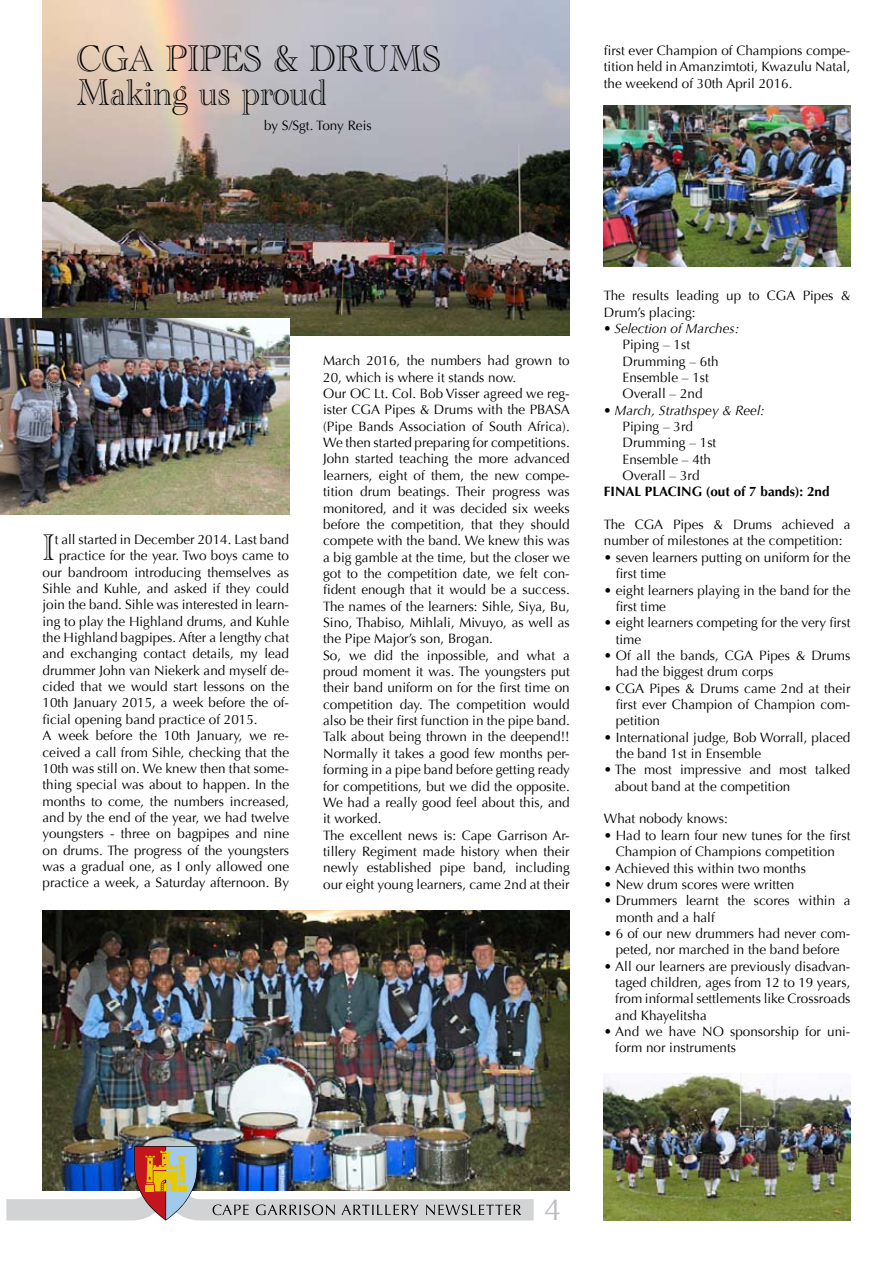
<style>
.page{position:relative;width:893px;height:1263px;background:#fff}
.page>*{position:absolute;margin:0;border:0;box-sizing:border-box;transform-origin:0 0}
.t1{font:38.25px/33.8px "Academy Engraved Let Plain";color:#000;scale:.9 1}
.t2{font:37.95px "Academy Engraved Let Plain";color:#000;scale:.9 1}
.t3{font:30.75px "Optima";color:#bcbdc0}
.t4{font:13.5px/16.4px "Optima";color:#000}
.t5{font:italic 13.5px "Optima";color:#000}
.t6{font:700 13.5px "Optima";color:#000}
</style>
<div class="page">
<img style="left:43px;top:0;width:527px;height:336px">
<img style="left:43px;top:910px;width:527px;height:281px">
<img style="left:604px;top:1074px;width:246px;height:146px">
<img style="left:6px;top:1146px;width:528px;height:74px">
<img style="left:604px;top:105px;width:246px;height:162px">
<img style="left:0;top:319px;width:289px;height:195px">
<h1 class="t1" style="left:77px;top:39px;width:406px">CGA PIPES &amp; DRUMS<br>Making us proud</h1>
<p class="t4" style="left:264px;top:117px;width:109px">by S/Sgt. Tony Reis</p>
<p class="t4" style="left:604px;top:42px;width:248px;text-align:justify">first ever Champion of Champions compe&shy;tition held in Amanzimtoti, Kwazulu Natal, the weekend of 30th April 2016.</p>
<h2 class="t2" style="left:43px;top:520px;width:15px">I</h2>
<p class="t4" style="left:55px;top:531px;width:236px">t all started in December 2014. Last band</p>
<p class="t4" style="left:59px;top:548px;width:232px">practice for the year. Two boys came to</p>
<p class="t4" style="left:43px;top:564px;width:248px">our bandroom introducing themselves as</p>
<p class="t4" style="left:43px;top:580px;width:248px">Sihle and Kuhle, and asked if they could</p>
<p class="t4" style="left:43px;top:597px;width:248px">join the band. Sihle was interested in learn-</p>
<p class="t4" style="left:43px;top:613px;width:248px">ing to play the Highland drums, and Kuhle</p>
<p class="t4" style="left:43px;top:629px;width:248px">the Highland bagpipes. After a lengthy chat</p>
<p class="t4" style="left:43px;top:646px;width:248px">and exchanging contact details, my lead</p>
<p class="t4" style="left:43px;top:662px;width:248px">drummer John van Niekerk and myself de-</p>
<p class="t4" style="left:43px;top:678px;width:248px">cided that we would start lessons on the</p>
<p class="t4" style="left:43px;top:695px;width:248px">10th January 2015, a week before the of-</p>
<p class="t4" style="left:43px;top:711px;width:217px">ficial opening band practice of 2015.</p>
<p class="t4" style="left:43px;top:728px;width:248px">A week before the 10th January, we re-</p>
<p class="t4" style="left:43px;top:744px;width:248px">ceived a call from Sihle, checking that the</p>
<p class="t4" style="left:43px;top:760px;width:248px">10th was still on. We knew then that some-</p>
<p class="t4" style="left:43px;top:777px;width:248px">thing special was about to happen. In the</p>
<p class="t4" style="left:43px;top:793px;width:248px">months to come, the numbers increased,</p>
<p class="t4" style="left:43px;top:809px;width:248px">and by the end of the year, we had twelve</p>
<p class="t4" style="left:43px;top:826px;width:248px">youngsters - three on bagpipes and nine</p>
<p class="t4" style="left:43px;top:842px;width:248px">on drums. The progress of the youngsters</p>
<p class="t4" style="left:43px;top:858px;width:248px">was a gradual one, as I only allowed one</p>
<p class="t4" style="left:43px;top:875px;width:248px">practice a week, a Saturday afternoon. By</p>
<p class="t4" style="left:323px;top:353px;width:248px">March 2016, the numbers had grown to 20, which is where it stands now.<br>Our OC Lt. Col. Bob Visser agreed we reg&shy;ister CGA Pipes &amp; Drums with the PBASA (Pipe Bands Association of South Africa).<br>We then started preparing for competitions.<br>John started teaching the more advanced learners, eight of them, the new compe&shy;tition drum beatings. Their progress was monitored, and it was decided six weeks before the competition, that they should compete with the band. We knew this was a big gamble at the time, but the closer we got to the competition date, we felt con&shy;fident enough that it would be a success.<br>The names of the learners: Sihle, Siya, Bu, Sino, Thabiso, Mihlali, Mivuyo, as well as the Pipe Major’s son, Brogan.<br>So, we did the inpossible, and what a proud moment it was. The youngsters put their band uniform on for the first time on competition day. The competition would also be their first function in the pipe band.<br>Talk about being thrown in the deepend!!<br>Normally it takes a good few months per&shy;forming in a pipe band before getting ready for competitions, but we did the opposite.<br>We had a really good feel about this, and it worked.<br>The excellent news is: Cape Garrison Ar&shy;tillery Regiment made history when their newly established pipe band, including our eight young learners, came 2nd at their</p>
<p class="t4" style="left:604px;top:288px;width:248px">The results leading up to CGA Pipes &amp;<br>Drum’s placing:</p>
<p class="t5" style="left:604px;top:320px;width:137px">• Selection of Marches:</p>
<p class="t4" style="left:623px;top:337px;width:98px">Piping – 1st<br>Drumming – 6th<br>Ensemble – 1st<br>Overall – 2nd</p>
<p class="t5" style="left:604px;top:402px;width:162px">• March, Strathspey &amp; Reel:</p>
<p class="t4" style="left:623px;top:418px;width:95px">Piping – 3rd<br>Drumming – 1st<br>Ensemble – 4th<br>Overall – 3rd</p>
<p class="t6" style="left:604px;top:484px;width:227px">FINAL PLACING (out of 7 bands): 2nd</p>
<p class="t4" style="left:604px;top:517px;width:248px">The CGA Pipes &amp; Drums achieved a number of milestones at the competition:</p>
<p class="t4" style="left:616px;top:549px;width:236px;text-indent:-12px">• seven learners putting on uniform for the first time</p>
<p class="t4" style="left:616px;top:582px;width:236px;text-indent:-12px">• eight learners playing in the band for the first time</p>
<p class="t4" style="left:616px;top:615px;width:236px;text-indent:-12px">• eight learners competing for the very first time</p>
<p class="t4" style="left:616px;top:647px;width:236px;text-indent:-12px">• Of all the bands, CGA Pipes &amp; Drums had the biggest drum corps</p>
<p class="t4" style="left:616px;top:680px;width:236px;text-align:justify;text-indent:-12px">• CGA Pipes &amp; Drums came 2nd at their first ever Champion of Champion com&shy;petition</p>
<p class="t4" style="left:616px;top:729px;width:236px;text-indent:-12px">• International judge, Bob Worrall, placed the band 1st in Ensemble</p>
<p class="t4" style="left:615px;top:762px;width:237px;text-indent:-11px">• The most impressive and most talked about band at the competition</p>
<p class="t4" style="left:604px;top:811px;width:126px">What nobody knows:</p>
<p class="t4" style="left:604px;top:827px;width:248px;text-align:center">• Had to learn four new tunes for the first<br>Champion of Champions competition</p>
<p class="t4" style="left:604px;top:860px;width:204px">• Achieved this within two months</p>
<p class="t4" style="left:604px;top:876px;width:192px">• New drum scores were written</p>
<p class="t4" style="left:616px;top:893px;width:236px;text-indent:-12px">• Drummers learnt the scores within a month and a half</p>
<p class="t4" style="left:604px;top:925px;width:248px;text-align:center">• 6 of our new drummers had never com&shy;peted, nor marched in the band before</p>
<p class="t4" style="left:615px;top:958px;width:237px;text-align:justify;text-indent:-11px">• All our learners are previously disadvan&shy;taged children, ages from 12 to 19 years, from informal settlements like Crossroads and Khayelitsha</p>
<p class="t4" style="left:615px;top:1023px;width:237px;text-indent:-11px">• And we have NO sponsorship for uni&shy;form nor instruments</p>
<h3 class="t3" style="left:544px;top:1192px;width:19px">4</h3>
</div>
